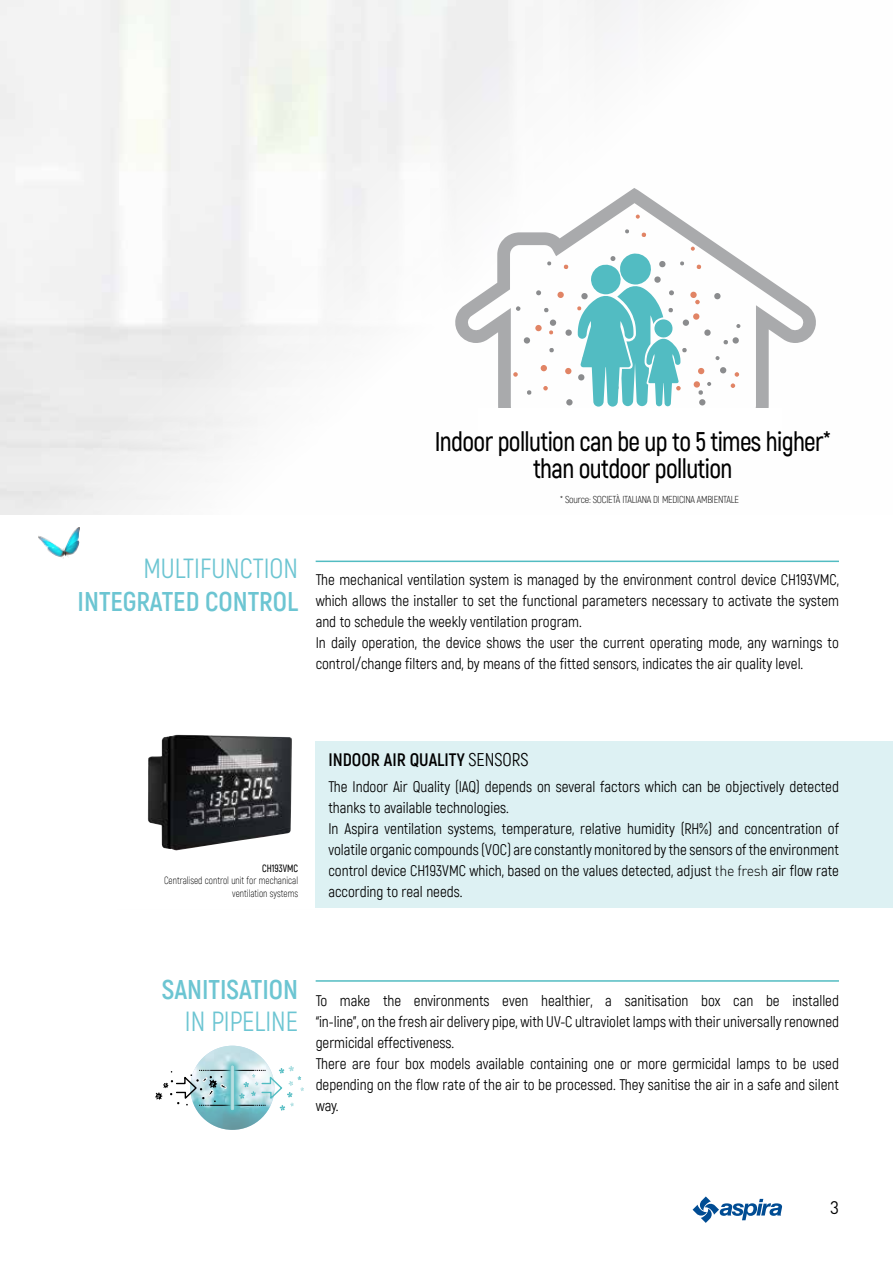
<style>
.page{position:relative;width:893px;height:1263px;background:#fff}
.page>*{position:absolute;margin:0;border:0;box-sizing:border-box;transform-origin:0 0}
.t1{font:700 27px "Akrobat";color:#6cc5d2}
.t2{font:27px "Akrobat";color:#6cc5d2}
.t3{font:600 26.85px/26.8px "Akrobat";letter-spacing:-.025em;color:#000;text-align:center;scale:.95 1}
.t4{font:700 18px "Akrobat";color:#000}
.t5{font:18px "DIN Pro";color:#000;scale:.95 1}
.t6{font:15px/21px "Akrobat";color:#000}
.t7{font:300 10.5px/12.6px "Akrobat";color:#000;text-align:right;scale:.9 1}
.t8{font:600 10.5px "Akrobat";color:#000;scale:.9 1}
.t9{font:300 10.05px "Akrobat";letter-spacing:-.025em;color:#000}
.s1{font-weight:400}
.s2{font-family:"DIN Pro";font-weight:300}
</style>
<div class="page">
<svg style="left:693px;top:1196px;width:89px;height:26px"></svg>
<svg style="left:455px;top:188px;width:361px;height:220px"></svg>
<svg style="left:513px;top:247px;width:228px;height:161px"></svg>
<hr style="left:0;top:922px;width:1px;height:208px;background:#52bcc2">
<div style="left:316px;top:741px;width:577px;height:166px;background:#ddf1f3"></div>
<img style="left:147px;top:735px;width:176px;height:173px">
<hr style="left:316px;top:561px;width:523px;height:1px;background:#52bcc2">
<img style="left:38px;top:527px;width:42px;height:32px">
<hr style="left:316px;top:980px;width:523px;height:2px;background:#52bcc2">
<img style="left:190px;top:1046px;width:84px;height:84px;border-radius:42px">
<svg style="left:221px;top:1057px;width:22px;height:62px"></svg>
<svg style="left:228px;top:1062px;width:8px;height:50px"></svg>
<svg style="left:239px;top:1066px;width:65px;height:45px"></svg>
<svg style="left:155px;top:1070px;width:71px;height:36px"></svg>
<h2 class="t3" style="left:435px;top:428px;width:418px">Indoor pollution can be up to 5 times higher* than outdoor pollution</h2>
<p class="t9" style="left:560px;top:494px;width:180px">* Source: SOCIETÀ ITALIANA DI MEDICINA AMBIENTALE</p>
<h1 class="t2" style="left:143px;top:553px;width:156px">MULTIFUNCTION</h1>
<h1 class="t1" style="left:78px;top:584px;width:222px">INTEGRATED CONTROL</h1>
<p class="t6" style="left:316px;top:569px;width:525px">The mechanical ventilation system is managed by the environment control device CH193VMC, which allows the installer to set the functional parameters necessary to activate the system and to schedule the weekly ventilation program.<br>In daily operation, the device shows the user the current operating mode, any warnings to control/change filters and, by means of the fitted sensors, indicates the air quality level.</p>
<p class="t8" style="left:262px;top:862px;width:41px">CH193VMC</p>
<p class="t7" style="left:164px;top:874px;width:150px">Centralised control unit for mechanical ventilation systems</p>
<p class="t4" style="left:328px;top:749px;width:202px">INDOOR AIR QUALITY <span class="s1">SENSORS</span></p>
<p class="t6" style="left:328px;top:776px;width:512px">The Indoor Air Quality (IAQ) depends on several factors which can be objectively detected thanks to available technologies.<br>In Aspira ventilation systems, temperature, relative humidity (RH%) and concentration of volatile organic compounds (VOC) are constantly monitored by the sensors of the environment control device CH193VMC which, based on the values detected, adjust <span class="s2">the fresh</span> air flow rate according to real needs.</p>
<h1 class="t1" style="left:162px;top:972px;width:138px">SANITISATION</h1>
<h1 class="t2" style="left:185px;top:1006px;width:115px">IN PIPELINE</h1>
<p class="t6" style="left:316px;top:991px;width:525px">To make the environments even healthier, a sanitisation box can be installed “in-line”, on the fresh air delivery pipe, with UV-C ultraviolet lamps with their universally renowned germicidal effectiveness.<br>There are four box models available containing one or more germicidal lamps to be used depending on the flow rate of the air to be processed. They sanitise the air in a safe and silent way.</p>
<p class="t5" style="left:830px;top:1195px;width:11px">3</p>
</div>
